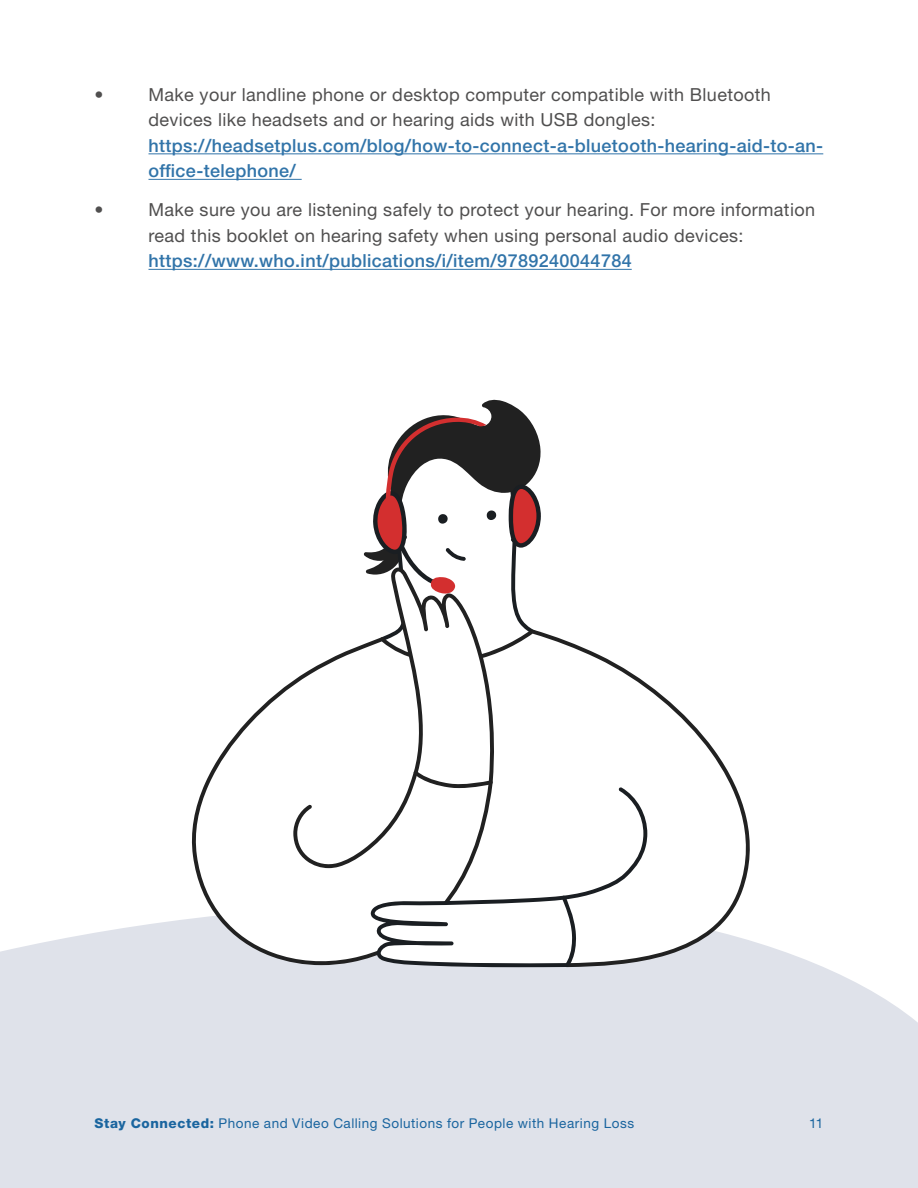
<style>
.page{position:relative;width:918px;height:1188px;background:#fff}
.page>*{position:absolute;margin:0;border:0;box-sizing:border-box;transform-origin:0 0}
.t1{font:18px/25.5px "Helvetica Neue LT Std";letter-spacing:.02em;color:#504f4f}
.Body__Indent_Link{font:500 18px/25.5px "Helvetica Neue LT Std";letter-spacing:.02em;color:#3174a9}
.t2{font:13.5px "Helvetica Neue LT Std";letter-spacing:.04em;color:#1a659f}
.s1{font-weight:800}
</style>
<div class="page">
<div style="left:0;top:1058px;width:918px;height:130px;background:#dfe2ea"></div>
<hr style="left:148px;top:153px;width:675px;height:1px;background:#3174a9">
<hr style="left:148px;top:179px;width:154px;height:1px;background:#3174a9">
<hr style="left:148px;top:269px;width:484px;height:1px;background:#3174a9">
<svg style="left:0;top:919px;width:918px;height:138px;background:#e3e5ec"></svg>
<div style="left:188px;top:919px;width:588px;height:65px;background:#dfe2ea"></div>
<svg style="left:190px;top:681px;width:568px;height:286px"></svg>
<svg style="left:293px;top:399px;width:354px;height:568px"></svg>
<p class="t1" style="left:94px;top:81px;width:10px">•</p>
<p class="t1" style="left:148px;top:81px;width:624px">Make your landline phone or desktop computer compatible with Bluetooth devices like headsets and or hearing aids with USB dongles:</p>
<p class="Body__Indent_Link" style="left:148px;top:132px;width:676px">https://headsetplus.com/blog/how-to-connect-a-bluetooth-hearing-aid-to-an&shy;office-telephone/</p>
<p class="t1" style="left:94px;top:197px;width:10px">•</p>
<p class="t1" style="left:148px;top:197px;width:668px">Make sure you are listening safely to protect your hearing. For more information read this booklet on hearing safety when using personal audio devices:</p>
<p class="Body__Indent_Link" style="left:148px;top:248px;width:485px">https://www.who.int/publications/i/item/9789240044784</p>
<p class="t2" style="left:94px;top:1115px;width:541px"><span class="s1">Stay Connected:</span> Phone and Video Calling Solutions for People with Hearing Loss</p>
<p class="t2" style="left:809px;top:1115px;width:16px">11</p>
</div>
